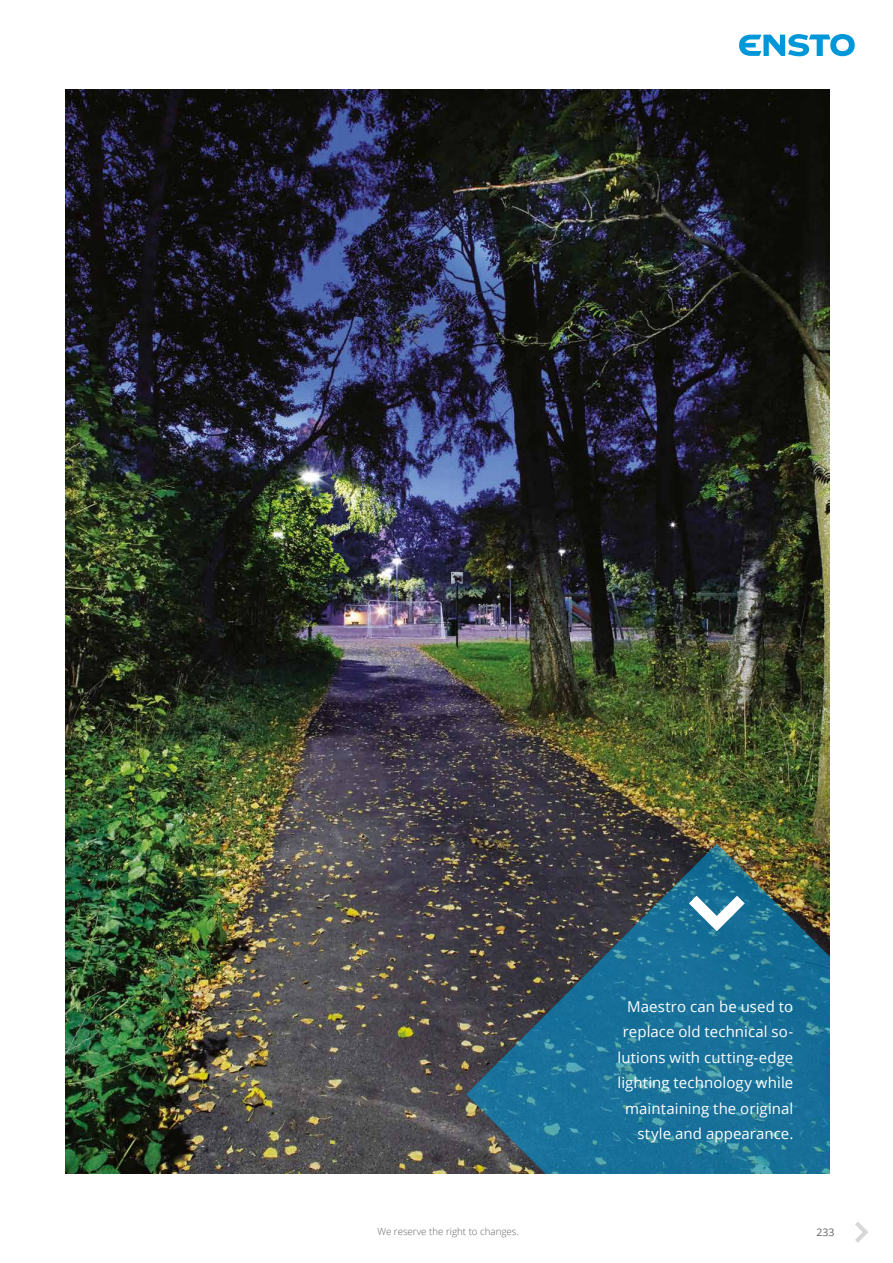
<style>
.page{position:relative;width:893px;height:1263px;background:#fff}
.page>*{position:absolute;margin:0;border:0;box-sizing:border-box;transform-origin:0 0}
.t1{font:15px/25.5px "Open Sans";letter-spacing:.005em;color:#fff;text-align:right}
.t2{font:10.5px "Open Sans";color:#646363}
.t3{font:300 9.75px "Open Sans";color:#646363}
</style>
<div class="page">
<svg style="left:739px;top:34px;width:116px;height:22px"></svg>
<svg style="left:855px;top:1222px;width:13px;height:21px"></svg>
<img style="left:65px;top:89px;width:764px;height:1085px">
<img style="left:466px;top:844px;width:363px;height:330px">
<svg style="left:689px;top:896px;width:56px;height:35px"></svg>
<p class="t1" style="left:617px;top:993px;width:177px">Maestro can be used to replace old technical so&shy;lutions with cutting-edge lighting technology while maintaining the original style and appearance.</p>
<p class="t3" style="left:377px;top:1225px;width:143px">We reserve the right to changes.</p>
<p class="t2" style="left:816px;top:1225px;width:20px">233</p>
</div>
